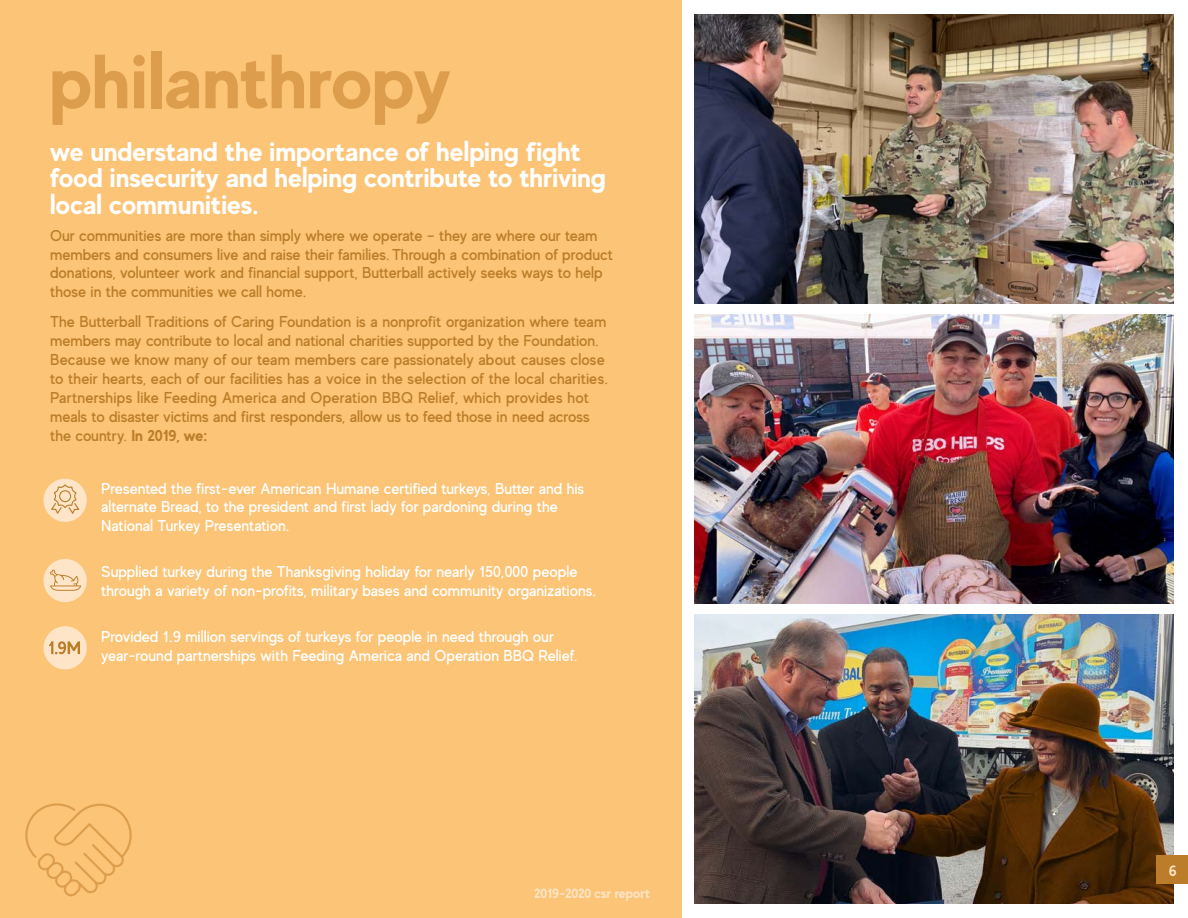
<style>
.page{position:relative;width:1188px;height:918px;background:#fff}
.page>*{position:absolute;margin:0;border:0;box-sizing:border-box;transform-origin:0 0}
.t1{font:700 76.5px "MADE Evolve Sans";color:#dc9e4c}
.t2{font:700 27px/26.2px "MADE Evolve Sans";color:#fff}
.t3{font:500 15.75px/18.9px "MADE Evolve Sans";color:#bb7d29}
.t4{font:500 15.75px/18.9px "MADE Evolve Sans";letter-spacing:-.005em;color:#fff}
.t5{font:700 15px "MADE Evolve Sans";color:#fee5c7}
.t6{font:700 13.5px "MADE Evolve Sans";letter-spacing:-.01em;color:#fee5c7}
.s1{font-weight:700}
</style>
<div class="page">
<div style="left:0;top:0;width:681px;height:918px;background:#fcc476"></div>
<div style="left:44px;top:479px;width:43px;height:43px;background:#fee5c7;border-radius:50%"></div>
<svg style="left:51px;top:484px;width:28px;height:30px"></svg>
<div style="left:44px;top:559px;width:43px;height:43px;background:#fee5c7;border-radius:50%"></div>
<svg style="left:50px;top:570px;width:31px;height:21px"></svg>
<svg style="left:25px;top:803px;width:107px;height:93px"></svg>
<div style="left:44px;top:626px;width:43px;height:43px;background:#fee5c7;border-radius:50%"></div>
<svg style="left:49px;top:641px;width:31px;height:13px"></svg>
<img style="left:695px;top:615px;width:479px;height:289px">
<img style="left:695px;top:15px;width:479px;height:289px">
<img style="left:695px;top:315px;width:479px;height:289px">
<div style="left:1156px;top:855px;width:32px;height:29px;background:#bb7d29"></div>
<p class="t1" style="left:50px;top:33px;width:402px">philanthropy</p>
<p class="t2" style="left:50px;top:138px;width:558px">we understand the importance of helping fight food insecurity and helping contribute to thriving local communities.</p>
<p class="t3" style="left:50px;top:225px;width:564px">Our communities are more than simply where we operate – they are where our team members and consumers live and raise their families. Through a combination of product donations, volunteer work and financial support, Butterball actively seeks ways to help those in the communities we call home.</p>
<p class="t3" style="left:50px;top:312px;width:559px">The Butterball Traditions of Caring Foundation is a nonprofit organization where team members may contribute to local and national charities supported by the Foundation.<br>Because we know many of our team members care passionately about causes close to their hearts, each of our facilities has a voice in the selection of the local charities.<br>Partnerships like Feeding America and Operation BBQ Relief, which provides hot meals to disaster victims and first responders, allow us to feed those in need across the country. <span class="s1">In 2019, we:</span></p>
<p class="t4" style="left:101px;top:478px;width:484px">Presented the first-ever American Humane certified turkeys, Butter and his alternate Bread, to the president and first lady for pardoning during the<br>National Turkey Presentation.</p>
<p class="t4" style="left:101px;top:562px;width:496px">Supplied turkey during the Thanksgiving holiday for nearly 150,000 people through a variety of non-profits, military bases and community organizations.</p>
<p class="t4" style="left:101px;top:627px;width:478px">Provided 1.9 million servings of turkeys for people in need through our year-round partnerships with Feeding America and Operation BBQ Relief.</p>
<p class="t6" style="left:534px;top:885px;width:118px">2019-2020 csr report</p>
<p class="t5" style="left:1169px;top:861px;width:10px">6</p>
</div>
